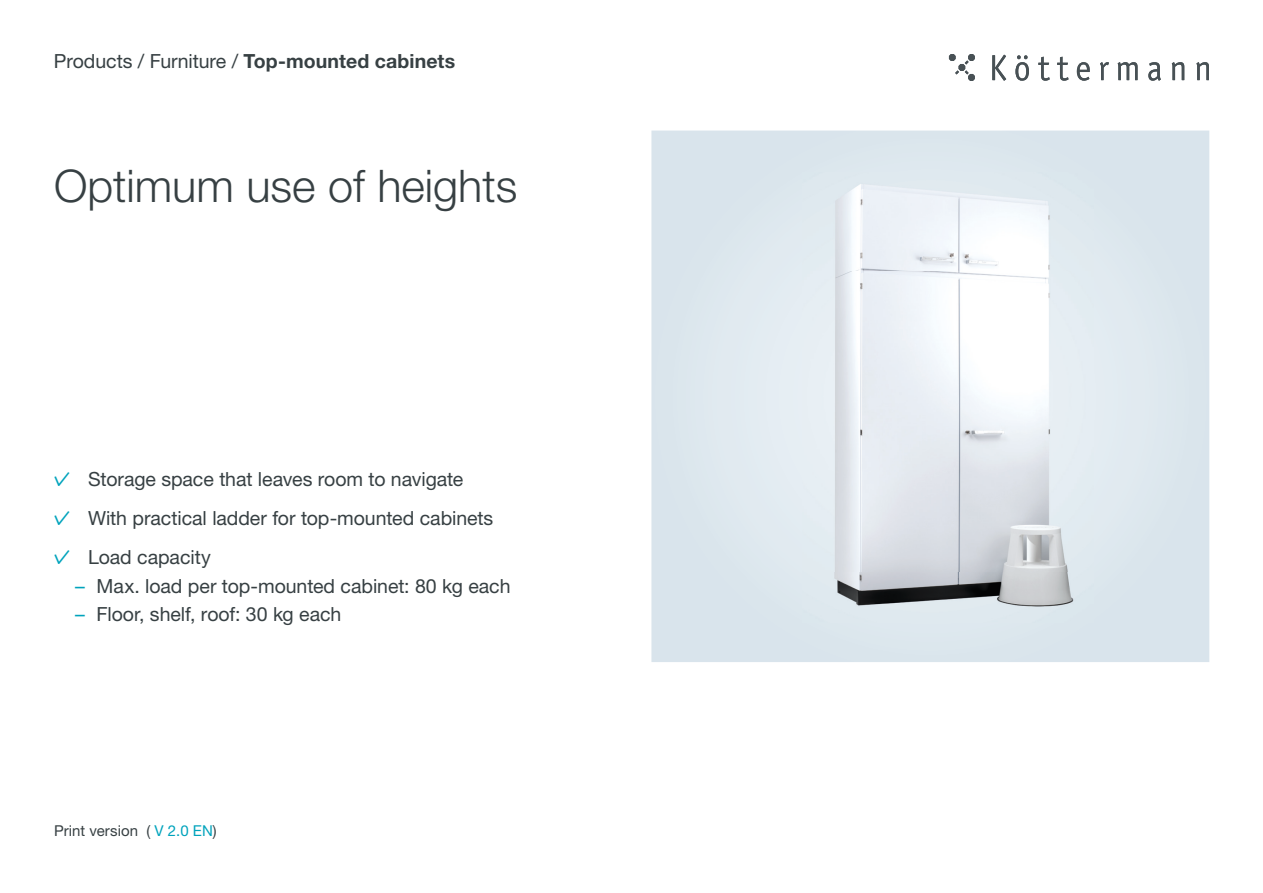
<style>
.page{position:relative;width:1263px;height:893px;background:#fff}
.page>*{position:absolute;margin:0;border:0;box-sizing:border-box;transform-origin:0 0}
.t1{font:300 45px "Helvetica Neue LT Std";color:#374043}
.t2{font:19.5px "Helvetica Neue LT Std";letter-spacing:-.005em;color:#374043}
.t3{font:15px "Helvetica Neue LT Std";letter-spacing:.005em;color:#374043}
.s1{font-weight:700}
.s2{font-family:"Artifakt Element";color:#00a3bc}
.s3{color:#00a3bc}
</style>
<div class="page">
<svg style="left:992px;top:55px;width:14px;height:26px"></svg>
<svg style="left:1015px;top:55px;width:14px;height:26px"></svg>
<svg style="left:1038px;top:57px;width:12px;height:24px"></svg>
<svg style="left:1057px;top:57px;width:11px;height:24px"></svg>
<svg style="left:1077px;top:62px;width:13px;height:19px"></svg>
<svg style="left:1100px;top:62px;width:9px;height:18px"></svg>
<svg style="left:1118px;top:62px;width:19px;height:18px"></svg>
<svg style="left:1148px;top:62px;width:13px;height:19px"></svg>
<svg style="left:1172px;top:62px;width:12px;height:18px"></svg>
<svg style="left:1196px;top:62px;width:13px;height:18px"></svg>
<svg style="left:949px;top:54px;width:26px;height:27px"></svg>
<svg style="left:651px;top:131px;width:558px;height:531px"></svg>
<img style="left:802px;top:172px;width:291px;height:451px">
<p class="t2" style="left:54px;top:49px;width:403px">Products / Furniture / <span class="s1">Top-mounted cabinets</span></p>
<h1 class="t1" style="left:54px;top:159px;width:465px">Optimum use of heights</h1>
<p class="t2" style="left:54px;top:467px;width:411px"><span class="s2">✓</span> Storage space that leaves room to navigate</p>
<p class="t2" style="left:54px;top:506px;width:441px"><span class="s2">✓</span> With practical ladder for top-mounted cabinets</p>
<p class="t2" style="left:54px;top:546px;width:158px"><span class="s2">✓</span> Load capacity</p>
<p class="t2" style="left:75px;top:574px;width:437px"><span class="s3">–</span> Max. load per top-mounted cabinet: 80 kg each</p>
<p class="t2" style="left:75px;top:602px;width:268px"><span class="s3">–</span> Floor, shelf, roof: 30 kg each</p>
<p class="t3" style="left:54px;top:822px;width:164px">Print version ( <span class="s3">V 2.0 EN</span>)</p>
</div>
